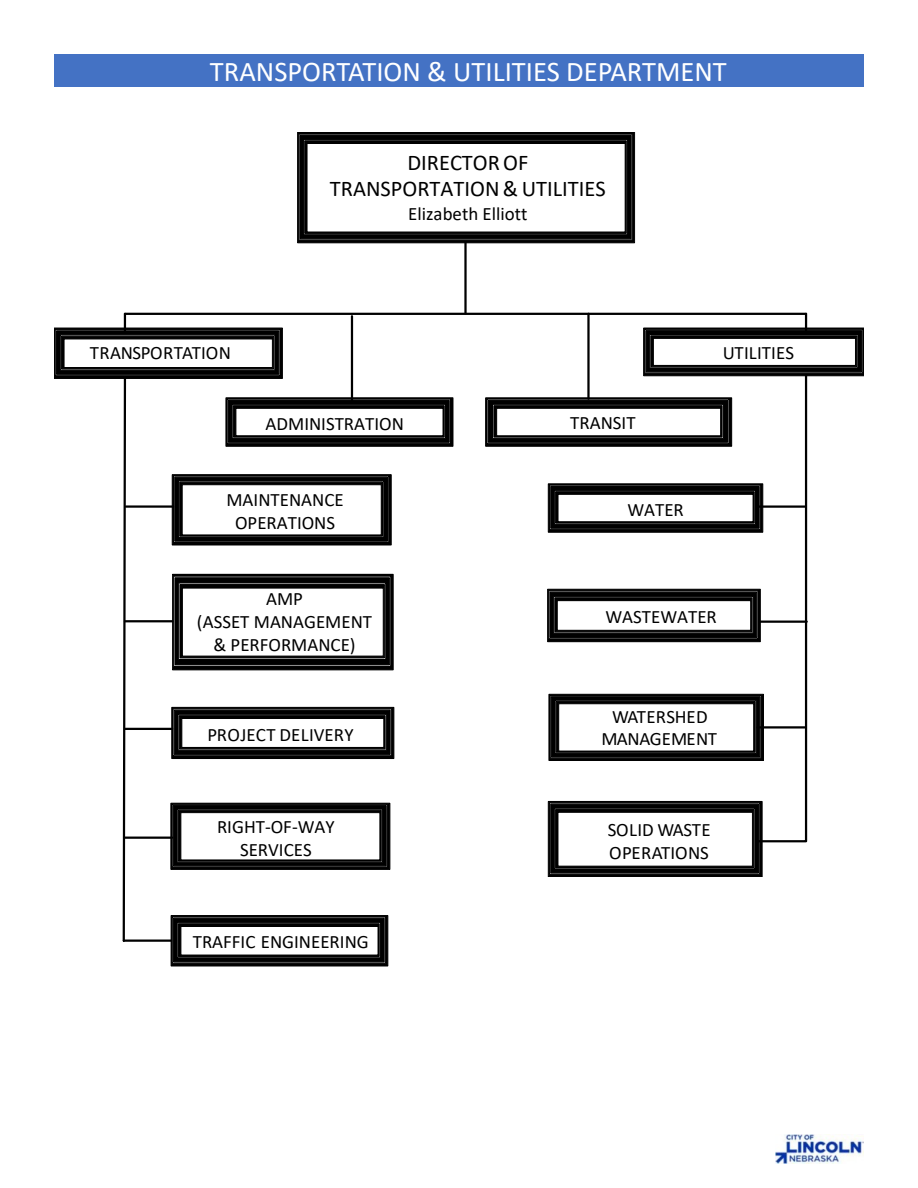
<style>
.page{position:relative;width:918px;height:1188px;background:#fff}
.page>*{position:absolute;margin:0;border:0;box-sizing:border-box;transform-origin:0 0}
.t1{font:28.5px "Calibri";color:#fff}
.t2{font:22.5px/26.7px "Calibri";color:#000;text-align:center}
.t3{font:18.9px/22.5px "Calibri";color:#000;text-align:center}
</style>
<div class="page">
<img style="left:775px;top:1134px;width:89px;height:30px">
<div style="left:54px;top:54px;width:810px;height:33px;background:#4472c4"></div>
<svg style="left:297px;top:133px;width:338px;height:110px"></svg>
<hr style="left:125px;top:313px;width:681px;height:2px;background:#000">
<hr style="left:464px;top:242px;width:3px;height:71px;background:#000">
<svg style="left:54px;top:314px;width:399px;height:652px"></svg>
<svg style="left:486px;top:314px;width:378px;height:563px"></svg>
<h1 class="t1" style="left:210px;top:60px;width:518px">TRANSPORTATION &amp; UTILITIES DEPARTMENT</h1>
<p class="t2" style="left:330px;top:151px;width:277px">DIRECTOR OF<br>TRANSPORTATION &amp; UTILITIES</p>
<p class="t3" style="left:408px;top:202px;width:121px">Elizabeth Elliott</p>
<p class="t3" style="left:90px;top:343px;width:143px">TRANSPORTATION</p>
<p class="t3" style="left:723px;top:343px;width:73px">UTILITIES</p>
<p class="t3" style="left:266px;top:414px;width:140px">ADMINISTRATION</p>
<p class="t3" style="left:226px;top:490px;width:119px">MAINTENANCE<br>OPERATIONS</p>
<p class="t3" style="left:197px;top:587px;width:177px">AMP<br>(ASSET MANAGEMENT &amp; PERFORMANCE)</p>
<p class="t3" style="left:207px;top:725px;width:148px">PROJECT DELIVERY</p>
<p class="t3" style="left:217px;top:817px;width:119px">RIGHT-OF-WAY<br>SERVICES</p>
<p class="t3" style="left:193px;top:932px;width:178px">TRAFFIC ENGINEERING</p>
<p class="t3" style="left:570px;top:413px;width:67px">TRANSIT</p>
<p class="t3" style="left:627px;top:500px;width:58px">WATER</p>
<p class="t3" style="left:605px;top:607px;width:113px">WASTEWATER</p>
<p class="t3" style="left:601px;top:707px;width:117px">WATERSHED<br>MANAGEMENT</p>
<p class="t3" style="left:608px;top:821px;width:104px;text-align:left">SOLID WASTE<br>OPERATIONS</p>
</div>
